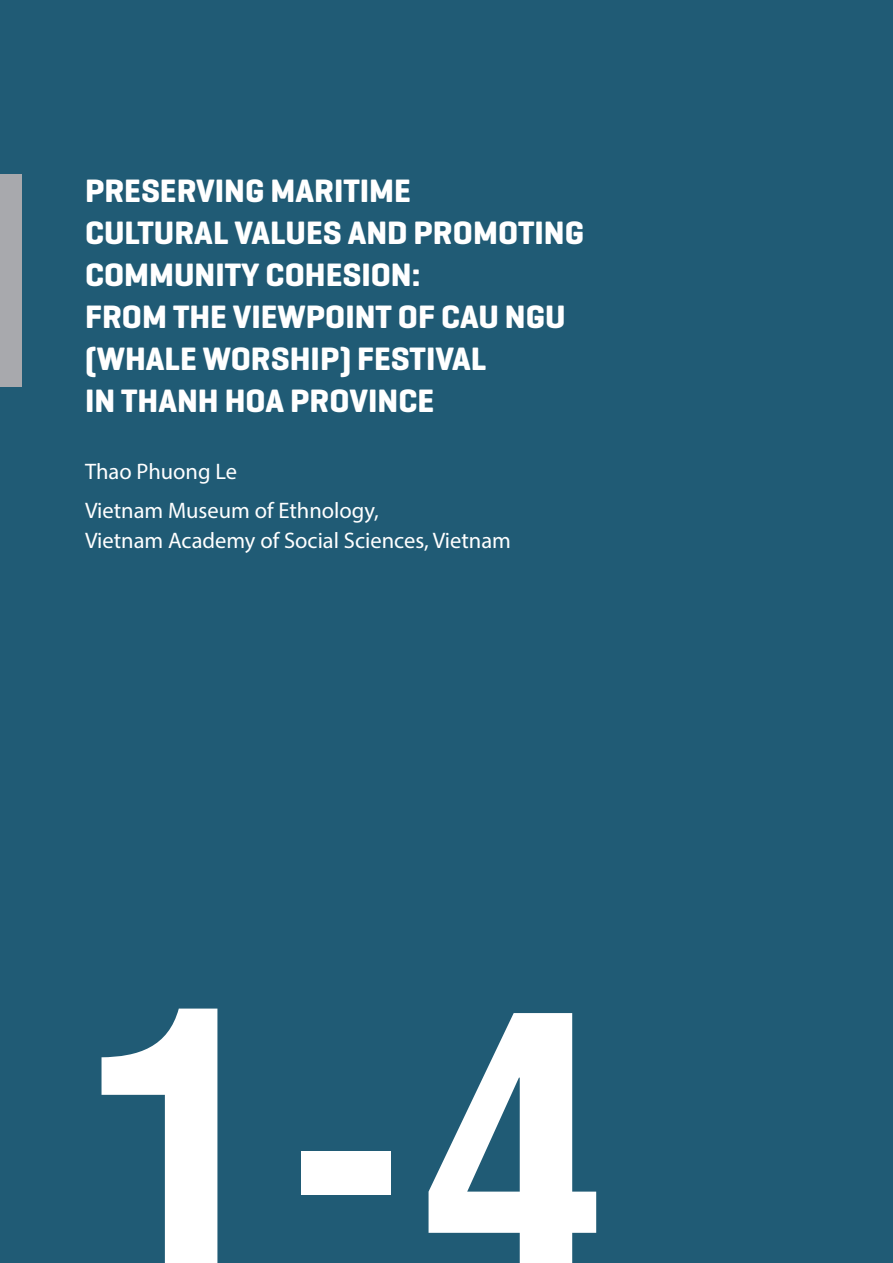
<style>
.page{position:relative;width:893px;height:1263px;background:#205b75}
.page>*{position:absolute;margin:0;border:0;box-sizing:border-box;transform-origin:0 0}
.t1{font:700 condensed 375px "Helvetica LT Std";color:#fff}
.t2{font:700 33px/42px "Geogrotesque";color:#fff}
.t3{font:22.5px/38.5px "Myriad Pro";color:#fff}
</style>
<div class="page">
<div style="left:0;top:174px;width:21px;height:213px;background:#a8a9ad"></div>
<p class="t2" style="left:85px;top:170px;width:501px">PRESERVING MARITIME<br>CULTURAL VALUES AND PROMOTING<br>COMMUNITY COHESION:<br>FROM THE VIEWPOINT OF CAU NGU (WHALE WORSHIP) FESTIVAL<br>IN THANH HOA PROVINCE</p>
<p class="t3" style="left:85px;top:452px;width:295px">Thao Phuong Le<br>Vietnam Museum of Ethnology,</p>
<p class="t3" style="left:85px;top:520px;width:427px">Vietnam Academy of Social Sciences, Vietnam</p>
<h1 class="t1" style="left:85px;top:918px;width:524px">1-4</h1>
</div>
